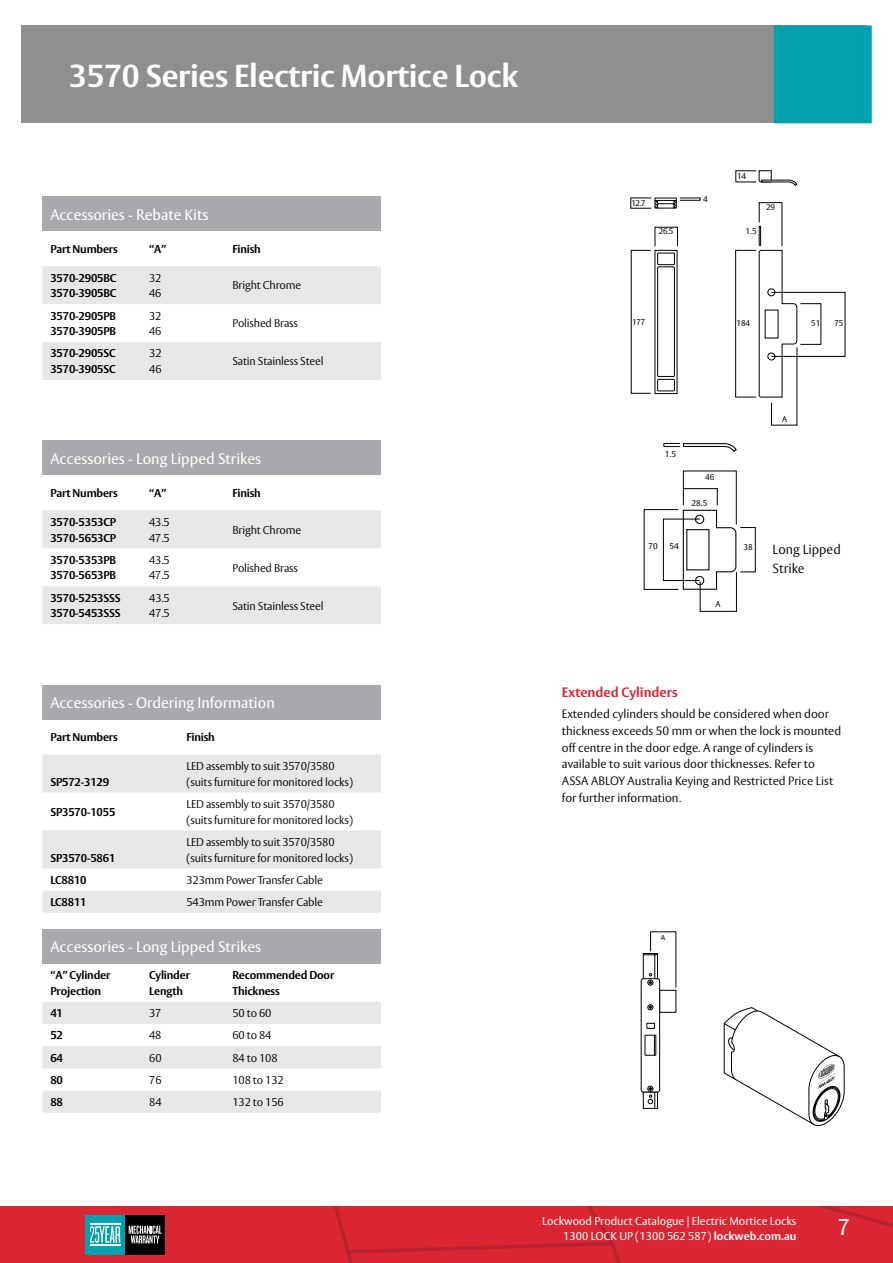
<style>
.page{position:relative;width:893px;height:1263px;background:#fff}
.page>*{position:absolute;margin:0;border:0;box-sizing:border-box;transform-origin:0 0}
.t1{font:700 31.5px "ASSA Vesta";letter-spacing:-.01em;color:#fff}
.t2{font:22.5px "ASSA Vesta";color:#fff}
.t3{font:15px "ASSA Vesta";color:#fff}
.t4{font:700 13.5px "ASSA Vesta";color:#d92632}
.t5{font:300 13.05px/19.6px "ASSA Vesta";color:#000}
.t6{font:300 12px/16.8px "ASSA Vesta";color:#000}
.t7{font:300 11.25px/15.8px "ASSA Vesta";letter-spacing:-.015em;color:#000}
.t8{font:700 11.25px/15.8px "ASSA Vesta";letter-spacing:-.015em;color:#000}
.t9{font:11.25px/15px "ASSA Vesta";color:#fff;text-align:right}
.t10{font:8.4px "ASSA Vesta";color:#000}
.t11{font:8.25px "ASSA Vesta";color:#000}
.t12{font:6.75px "Helvetica";color:#000}
.s1{font-weight:700}
</style>
<div class="page">
<svg style="left:0;top:1206px;width:893px;height:57px;background:#cd2a36"></svg>
<hr style="left:90px;top:1224px;width:30px;height:1px;background:#fff">
<hr style="left:90px;top:1244px;width:30px;height:1px;background:#fff">
<div style="left:21px;top:26px;width:846px;height:97px;background:#8d8f91"></div>
<div style="left:774px;top:26px;width:98px;height:97px;background:#00a0af"></div>
<div style="left:659px;top:990px;width:17px;height:23px;background:#fff;border:1px solid #000"></div>
<svg style="left:647px;top:1093px;width:9px;height:14px"></svg>
<div style="left:643px;top:1091px;width:15px;height:18px;border:1px solid #000"></div>
<div style="left:641px;top:978px;width:19px;height:114px;border:1px solid #000;border-radius:2px"></div>
<div style="left:645px;top:1035px;width:11px;height:21px;border:1px solid #000"></div>
<svg style="left:654px;top:1035px;width:1px;height:20px"></svg>
<div style="left:646px;top:1023px;width:9px;height:6px;border:1px solid #000"></div>
<svg style="left:648px;top:1004px;width:5px;height:6px"></svg>
<svg style="left:643px;top:932px;width:33px;height:56px"></svg>
<svg style="left:648px;top:1086px;width:7px;height:23px"></svg>
<svg style="left:723px;top:1007px;width:122px;height:119px"></svg>
<svg style="left:630px;top:170px;width:215px;height:255px"></svg>
<svg style="left:683px;top:443px;width:54px;height:9px"></svg>
<div style="left:663px;top:519px;width:37px;height:62px;border:1px solid #000"></div>
<div style="left:664px;top:443px;width:16px;height:4px;border:1px solid #000"></div>
<div style="left:644px;top:509px;width:35px;height:81px;border:1px solid #000"></div>
<svg style="left:682px;top:471px;width:55px;height:141px"></svg>
<div style="left:43px;top:440px;width:338px;height:35px;background:#a7a9ac"></div>
<svg style="left:43px;top:510px;width:338px;height:114px"></svg>
<div style="left:43px;top:196px;width:338px;height:35px;background:#a7a9ac"></div>
<svg style="left:43px;top:266px;width:338px;height:114px"></svg>
<div style="left:43px;top:685px;width:338px;height:35px;background:#a7a9ac"></div>
<svg style="left:43px;top:754px;width:338px;height:159px;fill:#e6e7e8"></svg>
<div style="left:43px;top:929px;width:338px;height:35px;background:#a7a9ac"></div>
<svg style="left:43px;top:1002px;width:338px;height:111px"></svg>
<h1 class="t1" style="left:69px;top:56px;width:450px">3570 Series Electric Mortice Lock</h1>
<h3 class="t3" style="left:50px;top:205px;width:160px">Accessories - Rebate Kits</h3>
<p class="t8" style="left:50px;top:242px;width:69px">Part Numbers</p>
<p class="t8" style="left:149px;top:242px;width:19px">“A”</p>
<p class="t8" style="left:232px;top:242px;width:30px">Finish</p>
<p class="t8" style="left:50px;top:270px;width:68px">3570-2905BC<br>3570-3905BC</p>
<p class="t7" style="left:149px;top:270px;width:14px">32<br>46</p>
<p class="t7" style="left:232px;top:278px;width:70px">Bright Chrome</p>
<p class="t8" style="left:50px;top:308px;width:67px">3570-2905PB<br>3570-3905PB</p>
<p class="t7" style="left:149px;top:308px;width:14px">32<br>46</p>
<p class="t7" style="left:232px;top:316px;width:67px">Polished Brass</p>
<p class="t8" style="left:50px;top:346px;width:67px">3570-2905SC<br>3570-3905SC</p>
<p class="t7" style="left:149px;top:346px;width:14px">32<br>46</p>
<p class="t7" style="left:232px;top:354px;width:93px">Satin Stainless Steel</p>
<h3 class="t3" style="left:50px;top:449px;width:212px">Accessories - Long Lipped Strikes</h3>
<p class="t8" style="left:50px;top:486px;width:69px">Part Numbers</p>
<p class="t8" style="left:149px;top:486px;width:19px">“A”</p>
<p class="t8" style="left:232px;top:486px;width:30px">Finish</p>
<p class="t8" style="left:50px;top:514px;width:67px">3570-5353CP<br>3570-5653CP</p>
<p class="t7" style="left:149px;top:514px;width:22px">43.5<br>47.5</p>
<p class="t7" style="left:232px;top:522px;width:70px">Bright Chrome</p>
<p class="t8" style="left:50px;top:552px;width:67px">3570-5353PB<br>3570-5653PB</p>
<p class="t7" style="left:149px;top:552px;width:22px">43.5<br>47.5</p>
<p class="t7" style="left:232px;top:560px;width:67px">Polished Brass</p>
<p class="t8" style="left:50px;top:590px;width:72px">3570-5253SSS<br>3570-5453SSS</p>
<p class="t7" style="left:149px;top:590px;width:22px">43.5<br>47.5</p>
<p class="t7" style="left:232px;top:598px;width:93px">Satin Stainless Steel</p>
<h3 class="t3" style="left:50px;top:694px;width:226px">Accessories - Ordering Information</h3>
<p class="t8" style="left:50px;top:730px;width:69px">Part Numbers</p>
<p class="t8" style="left:186px;top:730px;width:30px">Finish</p>
<p class="t8" style="left:50px;top:774px;width:60px">SP572-3129</p>
<p class="t7" style="left:186px;top:759px;width:168px">LED assembly to suit 3570/3580 (suits furniture for monitored locks)</p>
<p class="t8" style="left:50px;top:804px;width:67px">SP3570-1055</p>
<p class="t7" style="left:186px;top:797px;width:168px">LED assembly to suit 3570/3580 (suits furniture for monitored locks)</p>
<p class="t8" style="left:50px;top:850px;width:67px">SP3570-5861</p>
<p class="t7" style="left:186px;top:834px;width:168px">LED assembly to suit 3570/3580 (suits furniture for monitored locks)</p>
<p class="t8" style="left:50px;top:872px;width:38px">LC8810</p>
<p class="t7" style="left:186px;top:872px;width:138px">323mm Power Transfer Cable</p>
<p class="t8" style="left:50px;top:895px;width:38px">LC8811</p>
<p class="t7" style="left:186px;top:895px;width:138px">543mm Power Transfer Cable</p>
<h3 class="t3" style="left:50px;top:938px;width:212px">Accessories - Long Lipped Strikes</h3>
<p class="t8" style="left:50px;top:968px;width:62px">“A” Cylinder<br>Projection</p>
<p class="t8" style="left:149px;top:968px;width:42px">Cylinder<br>Length</p>
<p class="t8" style="left:232px;top:968px;width:103px">Recommended Door<br>Thickness</p>
<p class="t8" style="left:50px;top:1006px;width:14px">41</p>
<p class="t7" style="left:149px;top:1006px;width:14px">37</p>
<p class="t7" style="left:232px;top:1006px;width:41px">50 to 60</p>
<p class="t8" style="left:50px;top:1028px;width:14px">52</p>
<p class="t7" style="left:149px;top:1028px;width:14px">48</p>
<p class="t7" style="left:232px;top:1028px;width:41px">60 to 84</p>
<p class="t8" style="left:50px;top:1050px;width:14px">64</p>
<p class="t7" style="left:149px;top:1050px;width:14px">60</p>
<p class="t7" style="left:232px;top:1050px;width:47px">84 to 108</p>
<p class="t8" style="left:50px;top:1072px;width:14px">80</p>
<p class="t7" style="left:149px;top:1072px;width:14px">76</p>
<p class="t7" style="left:232px;top:1072px;width:53px">108 to 132</p>
<p class="t8" style="left:50px;top:1095px;width:14px">88</p>
<p class="t7" style="left:149px;top:1095px;width:14px">84</p>
<p class="t7" style="left:232px;top:1095px;width:53px">132 to 156</p>
<p class="t11" style="left:631px;top:198px;width:16px">12.7</p>
<p class="t11" style="left:659px;top:227px;width:16px">26.5</p>
<p class="t11" style="left:703px;top:194px;width:6px">4</p>
<p class="t11" style="left:737px;top:171px;width:11px">14</p>
<p class="t11" style="left:746px;top:227px;width:12px">1.5</p>
<p class="t11" style="left:766px;top:202px;width:11px">29</p>
<p class="t11" style="left:632px;top:317px;width:15px">177</p>
<p class="t11" style="left:736px;top:319px;width:15px">184</p>
<p class="t11" style="left:811px;top:318px;width:11px">51</p>
<p class="t11" style="left:834px;top:318px;width:11px">75</p>
<p class="t10" style="left:665px;top:449px;width:13px">1.5</p>
<p class="t10" style="left:705px;top:471px;width:11px">46</p>
<p class="t10" style="left:691px;top:498px;width:17px">28.5</p>
<p class="t10" style="left:648px;top:541px;width:11px">70</p>
<p class="t10" style="left:669px;top:540px;width:11px">54</p>
<p class="t10" style="left:743px;top:542px;width:11px">38</p>
<p class="t10" style="left:715px;top:599px;width:7px">A</p>
<p class="t11" style="left:782px;top:414px;width:7px">A</p>
<p class="t5" style="left:773px;top:540px;width:70px">Long Lipped<br>Strike</p>
<p class="t4" style="left:562px;top:684px;width:117px">Extended Cylinders</p>
<p class="t6" style="left:562px;top:706px;width:281px">Extended cylinders should be considered when door thickness exceeds 50 mm or when the lock is mounted off centre in the door edge. A range of cylinders is available to suit various door thicknesses. Refer to ASSA ABLOY Australia Keying and Restricted Price List for further information.</p>
<p class="t12" style="left:661px;top:933px;width:6px">A</p>
<p class="t9" style="left:542px;top:1214px;width:256px">Lockwood Product Catalogue | Electric Mortice Locks<br>1300 LOCK UP (1300 562 587) <span class="s1">lockweb.com.au</span></p>
<h2 class="t2" style="left:838px;top:1214px;width:14px">7</h2>
</div>
